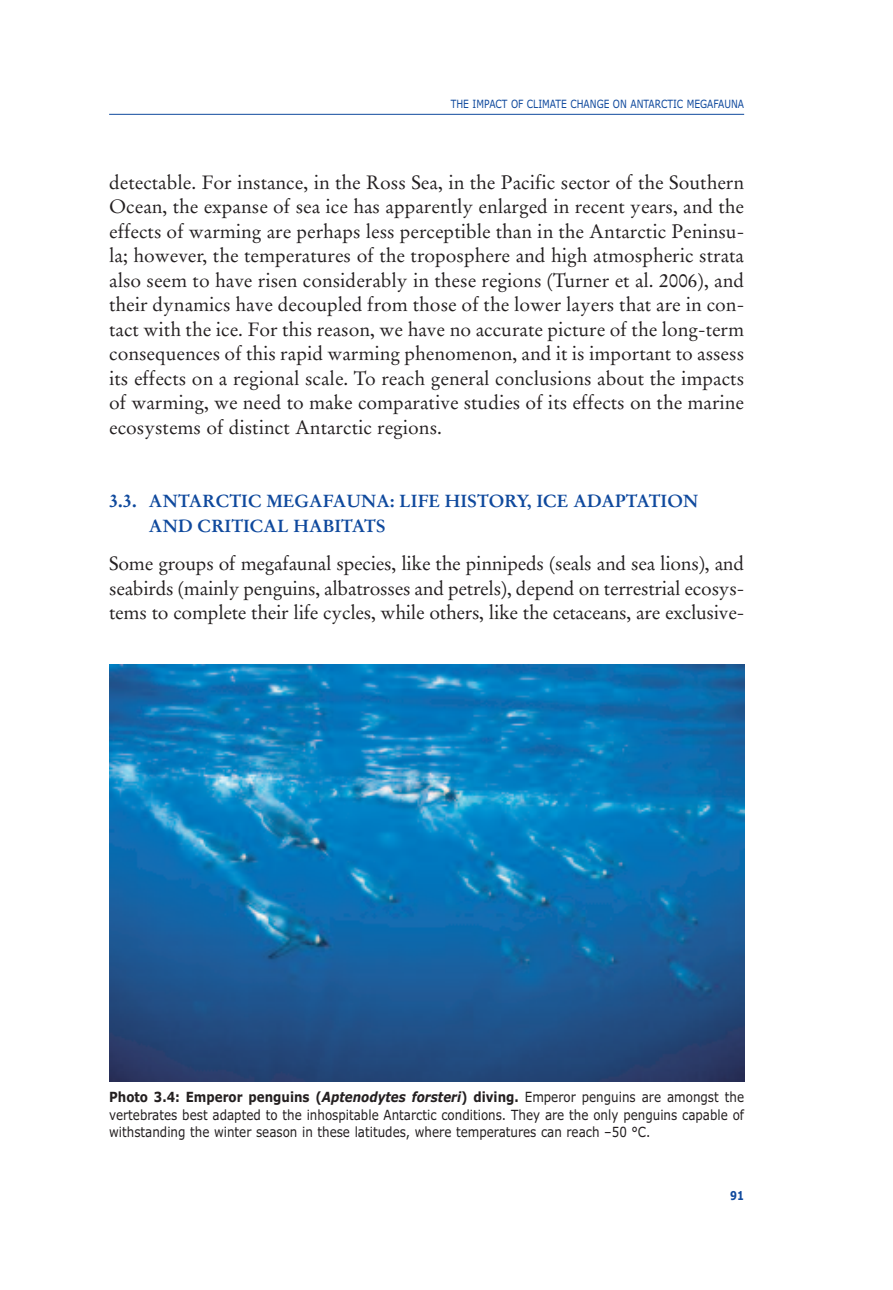
<style>
.page{position:relative;width:893px;height:1290px;background:#fff}
.page>*{position:absolute;margin:0;border:0;box-sizing:border-box;transform-origin:0 0}
.t1{font:19.25px/24.5px "Stempel Garamond";letter-spacing:-.005em;color:#231f20;text-align:justify}
.t2{font:700 17.5px/24.5px "Stempel Garamond";color:#0f499d}
.t3{font:14px/17.5px "Verdana";color:#231f20;text-align:justify;scale:.85 1}
.t4{font:700 12.25px "Verdana";color:#0f499d;scale:.8 1}
.t5{font:11.38px "Verdana";color:#0f499d;scale:.8 1}
.s1{font-size:18.38px}
.s2{font-weight:700}
.s3{font-weight:700;font-style:italic}
</style>
<div class="page">
<hr style="left:109px;top:114px;width:635px;height:1px;background:#0f499d">
<img style="left:109px;top:665px;width:635px;height:416px">
<p class="t5" style="left:451px;top:97px;width:368px">THE IMPACT OF CLIMATE CHANGE ON ANTARCTIC MEGAFAUNA</p>
<p class="t1" style="left:109px;top:172px;width:636px">detectable. For instance, in the Ross Sea, in the Pacific sector of the Southern Ocean, the expanse of sea ice has apparently enlarged in recent years, and the effects of warming are perhaps less perceptible than in the Antarctic Peninsu&shy;la; however, the temperatures of the troposphere and high atmospheric strata also seem to have risen considerably in these regions (Turner et al. 2006), and their dynamics have decoupled from those of the lower layers that are in con&shy;tact with the ice. For this reason, we have no accurate picture of the long-term consequences of this rapid warming phenomenon, and it is important to assess its effects on a regional scale. To reach general conclusions about the impacts of warming, we need to make comparative studies of its effects on the marine ecosystems of distinct Antarctic regions.</p>
<p class="t2" style="left:149px;top:490px;width:551px;text-indent:-40px"><span class="s1">3.3.</span> ANTARCTIC MEGAFAUNA: LIFE HISTORY, ICE ADAPTATION<br>AND CRITICAL HABITATS</p>
<p class="t1" style="left:109px;top:553px;width:636px">Some groups of megafaunal species, like the pinnipeds (seals and sea lions), and seabirds (mainly penguins, albatrosses and petrels), depend on terrestrial ecosys&shy;tems to complete their life cycles, while others, like the cetaceans, are exclusive-</p>
<p class="t3" style="left:109px;top:1088px;width:749px"><span class="s2">Photo 3.4: Emperor penguins (</span><span class="s3">Aptenodytes forsteri</span><span class="s2">) diving.</span> Emperor penguins are amongst the vertebrates best adapted to the inhospitable Antarctic conditions. They are the only penguins capable of withstanding the winter season in these latitudes, where temperatures can reach –50 °C.</p>
<p class="t4" style="left:730px;top:1189px;width:19px">91</p>
</div>
